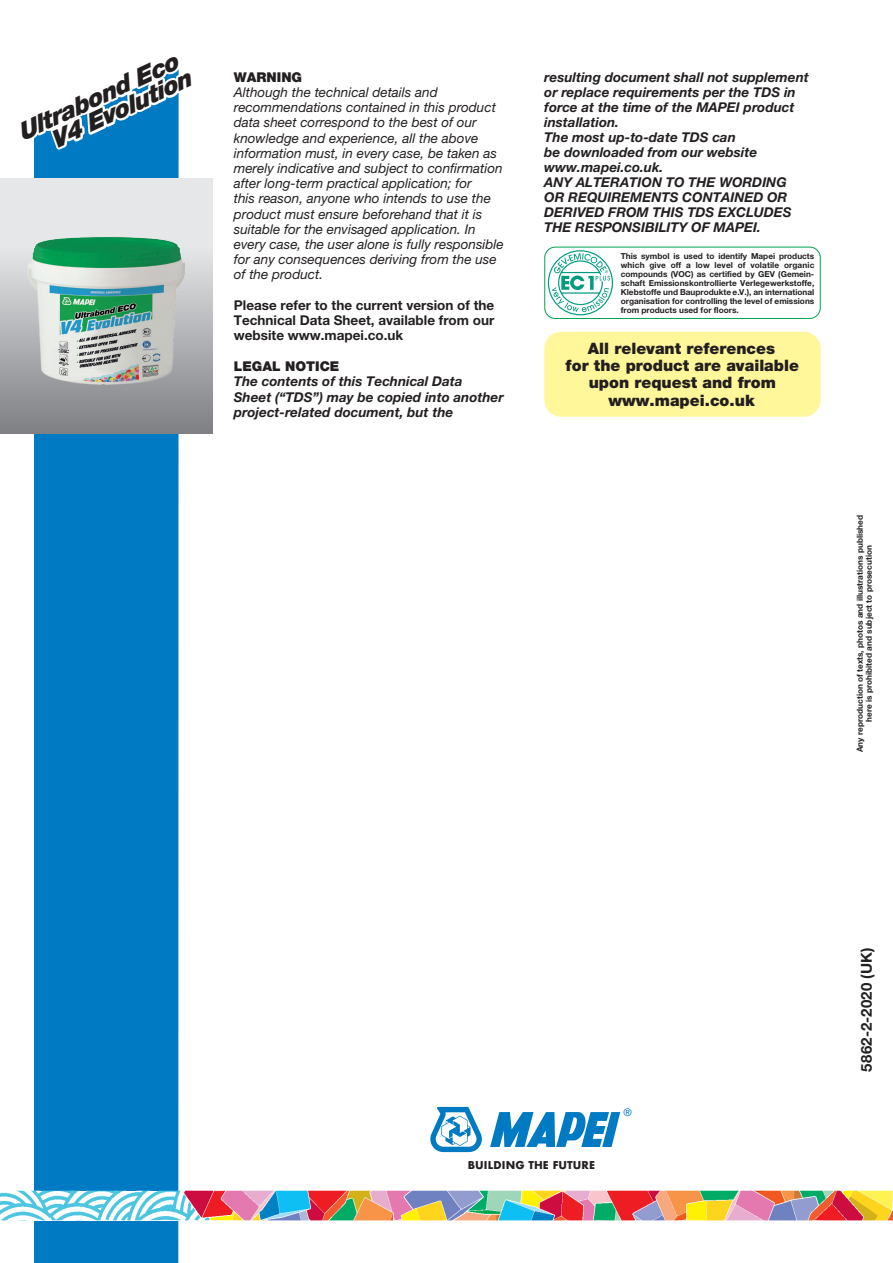
<style>
.page{position:relative;width:893px;height:1263px;background:#fff}
.page>*{position:absolute;margin:0;border:0;box-sizing:border-box;transform-origin:0 0}
.t1{font:italic 900 24.3px/21.1px "Helvetica Neue LTW1 G";color:#fff;text-align:right}
.Testo_Base{font:900 15.75px/17.2px "Helvetica Neue LTW1 G";color:#231f20;text-align:center}
.Normale{font:700 15px "Helvetica Neue LTW1 G";letter-spacing:.02em;color:#231f20}
.Testo_Base-2{font:italic 13.5px/15.1px "Helvetica Neue LTW1 G";color:#231f20}
.Testo_Base-3{font:italic 700 13.5px/15px "Helvetica Neue LTW1 G";color:#231f20}
.Testo_Base-4{font:700 13.5px/15.1px "Helvetica Neue LTW1 G";color:#231f20;text-align:justify}
.Titoli{font:900 13.5px "Helvetica Neue LTW1 G";color:#231f20}
.t2{font:700 10.5px "Futura";letter-spacing:.01em;color:#231f20}
.Normale-2{font:10.5px "Helvetica Neue LTW1 G";color:#007ac2}
.t3{font:700 8.25px/9px "Helvetica Neue LTW1 G";color:#231f20;text-align:justify}
</style>
<div class="page">
<div style="left:34px;top:68px;width:145px;height:1195px;background:#007ac2"></div>
<img style="left:0;top:1191px;width:893px;height:29px">
<svg style="left:51px;top:96px;width:53px;height:41px"></svg>
<svg style="left:147px;top:75px;width:15px;height:15px"></svg>
<div style="left:544px;top:332px;width:277px;height:85px;background:#fff79a;border-radius:17px"></div>
<svg style="left:490px;top:1112px;width:130px;height:35px"></svg>
<svg style="left:430px;top:1107px;width:52px;height:45px"></svg>
<div style="left:544px;top:247px;width:277px;height:72px;border:1px solid #00a54f;border-radius:11px"></div>
<svg style="left:548px;top:250px;width:65px;height:65px"></svg>
<svg style="left:0;top:179px;width:213px;height:255px;background:#bcbdc0"></svg>
<img style="left:21px;top:227px;width:171px;height:165px">
<p class="t1" style="left:15px;top:124px;width:180px;rotate:-25deg">Ultrabond Eco<br>V4 Evolution</p>
<p class="Titoli" style="left:234px;top:69px;width:70px">WARNING</p>
<p class="Testo_Base-2" style="left:234px;top:85px;width:271px">Although the technical details and recommendations contained in this product data sheet correspond to the best of our knowledge and experience, all the above information must, in every case, be taken as merely indicative and subject to confirmation after long-term practical application; for<br>this reason, anyone who intends to use the product must ensure beforehand that it is suitable for the envisaged application. In every case, the user alone is fully responsible for any consequences deriving from the use of the product.</p>
<p class="Testo_Base-4" style="left:234px;top:297px;width:262px">Please refer to the current version of the Technical Data Sheet, available from our website www.mapei.co.uk</p>
<p class="Titoli" style="left:234px;top:358px;width:107px">LEGAL NOTICE</p>
<p class="Testo_Base-3" style="left:234px;top:374px;width:271px">The contents of this Technical Data<br>Sheet (“TDS”) may be copied into another project-related document, but the</p>
<p class="Testo_Base-3" style="left:544px;top:70px;width:266px">resulting document shall not supplement or replace requirements per the TDS in force at the time of the MAPEI product installation.</p>
<p class="Testo_Base-3" style="left:544px;top:130px;width:215px">The most up-to-date TDS can<br>be downloaded from our website www.mapei.co.uk.</p>
<p class="Testo_Base-3" style="left:544px;top:175px;width:249px">ANY ALTERATION TO THE WORDING<br>OR REQUIREMENTS CONTAINED OR<br>DERIVED FROM THIS TDS EXCLUDES<br>THE RESPONSIBILITY OF MAPEI.</p>
<p class="t3" style="left:621px;top:251px;width:195px">This symbol is used to identify Mapei products which give off a low level of volatile organic compounds (VOC) as certified by GEV (Gemein&shy;schaft Emissionskontrollierte Verlegewerkstoffe, Klebstoffe und Bauprodukte e.V.), an international organisation for controlling the level of emissions from products used for floors.</p>
<p class="Testo_Base" style="left:566px;top:340px;width:235px">All relevant references<br>for the product are available upon request and from www.mapei.co.uk</p>
<p class="t3" style="left:855px;top:752px;width:239px;rotate:-90deg">Any reproduction of texts, photos and illustrations published</p>
<p class="t3" style="left:864px;top:722px;width:178px;rotate:-90deg">here is prohibited and subject to prosecution</p>
<p class="t2" style="left:468px;top:1158px;width:129px">BUILDING THE FUTURE</p>
<p class="Normale-2" style="left:624px;top:1106px;width:10px">®</p>
<p class="Normale" style="left:857px;top:1071px;width:125px;rotate:-90deg">5862-2-2020 (UK)</p>
</div>
